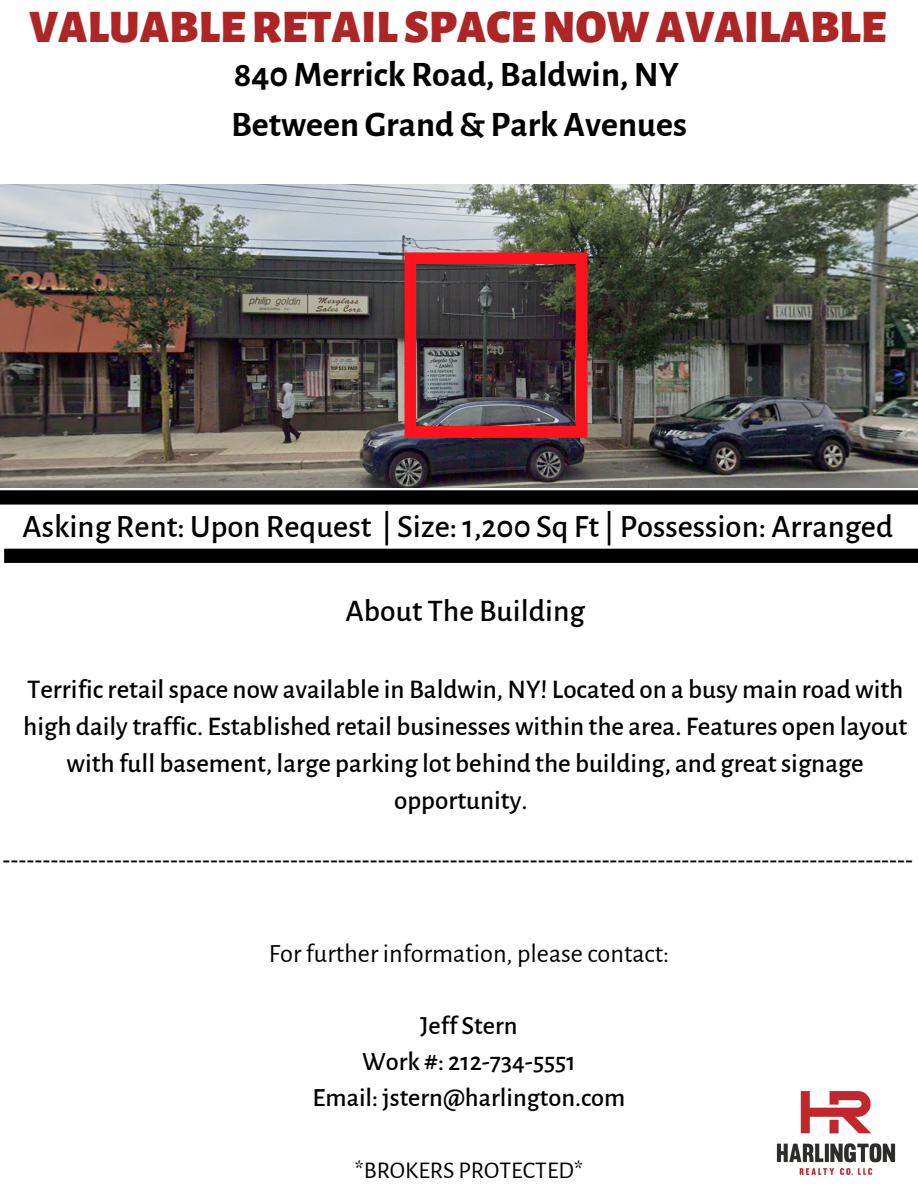
<style>
.page{position:relative;width:918px;height:1188px;background:#fff}
.page>*{position:absolute;margin:0;border:0;box-sizing:border-box;transform-origin:0 0}
.t1{font:900 47.1px "Alegreya Sans";color:#ad2525}
.t2{font:700 36px/49.5px "Alegreya Sans";color:#000}
.t3{font:500 32.7px "Alegreya Sans";color:#000}
.t4{font:500 31.5px "Alegreya Sans";color:#000}
.t5{font:500 27px/37.2px "Alegreya Sans";color:#000;text-align:center}
.t6{font:500 26.25px/36.2px "Alegreya Sans";color:#000;text-align:center}
.t7{font:26.25px "Alegreya Sans";color:#000}
.t8{font:24px "Arimo";color:#000}
.t9{font:24px "Alegreya Sans";color:#000}
</style>
<div class="page">
<svg style="left:0;top:490px;width:918px;height:15px;background:#0c0c0c"></svg>
<svg style="left:4px;top:549px;width:914px;height:14px;background:#000"></svg>
<img style="left:776px;top:1091px;width:120px;height:84px">
<img style="left:0;top:185px;width:918px;height:302px">
<svg style="left:405px;top:252px;width:183px;height:186px;background:#6f383c"></svg>
<h1 class="t1" style="left:29px;top:0;width:859px">VALUABLERETAIL SPACENOW AVAILABLE</h1>
<h2 class="t2" style="left:231px;top:51px;width:457px">840Merrick Road, Baldwin,NY<br>Between Grand &amp; Park Avenues</h2>
<p class="t3" style="left:23px;top:508px;width:872px">Asking Rent: Upon Request | Size: 1,200 Sq Ft | Possession: Arranged</p>
<p class="t4" style="left:345px;top:593px;width:241px">About The Building</p>
<p class="t5" style="left:23px;top:671px;width:885px">Terrific retail space now available in Baldwin, NY! Located on a busy main road with high daily traffic. Established retail businesses within the area. Features open layout with full basement, large parking lot behind the building, and great signage opportunity.</p>
<p class="t8" style="left:2px;top:847px;width:912px">------------------------------------------------------------------------------------------------------------------</p>
<p class="t7" style="left:269px;top:938px;width:402px">For further information, please contact:</p>
<p class="t6" style="left:313px;top:1008px;width:314px">Jeff Stern<br>Work #: 212-734-5551<br>Email: jstern@harlington.com</p>
<p class="t9" style="left:355px;top:1156px;width:230px">*BROKERS PROTECTED*</p>
</div>
